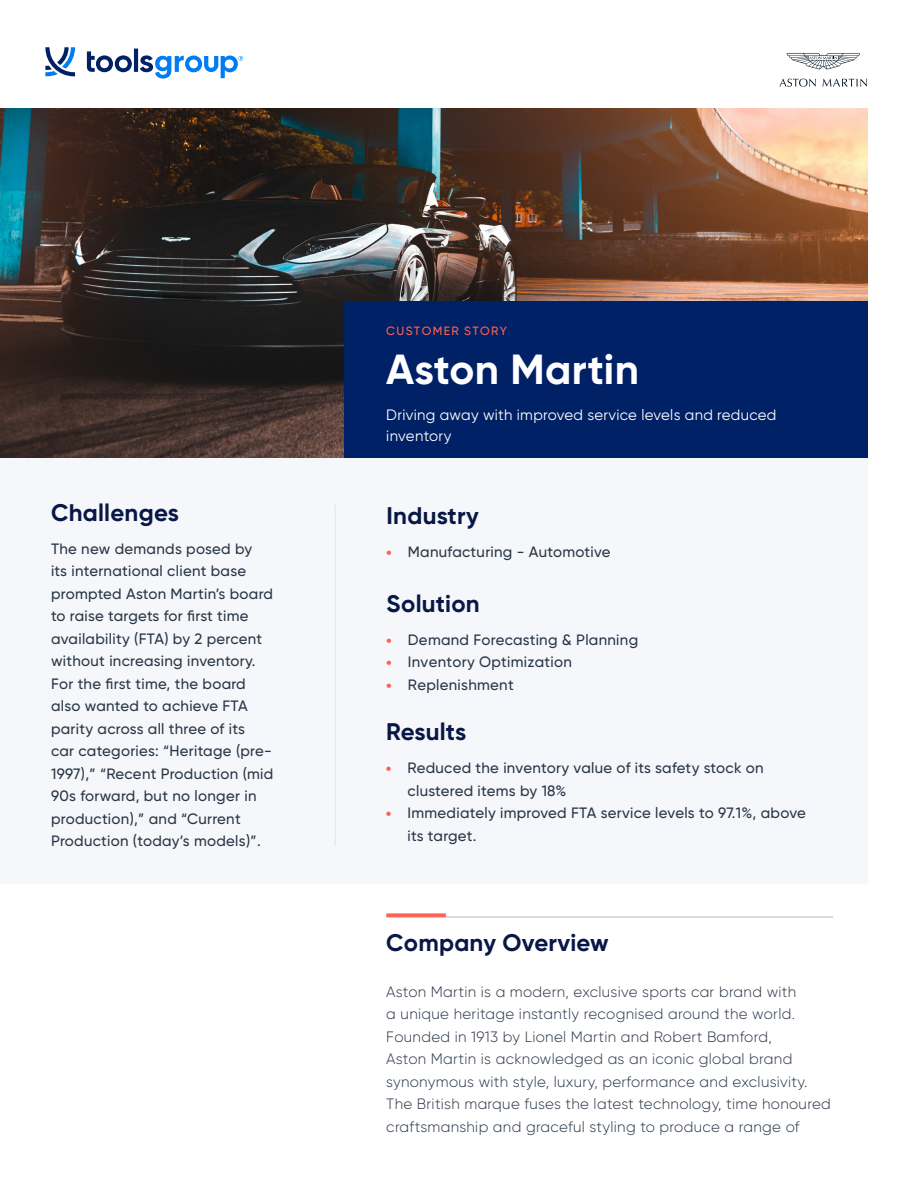
<style>
.page{position:relative;width:919px;height:1187px;background:#fff}
.page>*{position:absolute;margin:0;border:0;box-sizing:border-box;transform-origin:0 0}
.t1{font:700 42px "Gilroy";letter-spacing:.01em;color:#fff}
.t2{font:700 24px "Gilroy";letter-spacing:.01em;color:#081745}
.t3{font:500 15px/22.5px "Gilroy";letter-spacing:.02em;color:#293647}
.t4{font:300 15px/22.5px "Gilroy";letter-spacing:.02em;color:#293647}
.t5{font:15px/21px "Gilroy";letter-spacing:.02em;color:#fff}
.t6{font:500 12px "Gilroy";letter-spacing:.11em;color:#ff6154}
.s1{font-weight:800;font-size:12px;color:#ff6154}
</style>
<div class="page">
<img style="left:0;top:108px;width:867px;height:350px">
<div style="left:344px;top:301px;width:523px;height:157px;background:#002166"></div>
<div style="left:0;top:458px;width:867px;height:426px;background:#f5f7fa"></div>
<svg style="left:786px;top:53px;width:73px;height:17px"></svg>
<svg style="left:779px;top:79px;width:36px;height:8px"></svg>
<svg style="left:822px;top:79px;width:45px;height:8px"></svg>
<hr style="left:386px;top:916px;width:447px;height:1px;background:#b0bac4">
<svg style="left:386px;top:913px;width:60px;height:4px"></svg>
<hr style="left:335px;top:504px;width:1px;height:342px;background:#dee6ed">
<svg style="left:87px;top:51px;width:45px;height:21px"></svg>
<hr style="left:134px;top:49px;width:4px;height:23px;background:#002166">
<svg style="left:45px;top:47px;width:30px;height:29px"></svg>
<svg style="left:140px;top:55px;width:103px;height:23px"></svg>
<p class="t6" style="left:386px;top:324px;width:122px">CUSTOMER STORY</p>
<h1 class="t1" style="left:386px;top:343px;width:254px">Aston Martin</h1>
<p class="t5" style="left:386px;top:403px;width:391px">Driving away with improved service levels and reduced inventory</p>
<h2 class="t2" style="left:51px;top:497px;width:129px">Challenges</h2>
<h2 class="t2" style="left:386px;top:500px;width:94px">Industry</h2>
<p class="t3" style="left:51px;top:537px;width:224px">The new demands posed by<br>its international client base prompted Aston Martin’s board to raise targets for first time availability (FTA) by 2 percent without increasing inventory.<br>For the first time, the board also wanted to achieve FTA parity across all three of its<br>car categories: “Heritage (pre-<br>1997),” “Recent Production (mid<br>90s forward, but no longer in production),” and “Current<br>Production (today’s models)”.</p>
<p class="t3" style="left:386px;top:540px;width:225px"><span class="s1">•</span> Manufacturing - Automotive</p>
<h2 class="t2" style="left:386px;top:588px;width:95px">Solution</h2>
<p class="t3" style="left:386px;top:627px;width:253px"><span class="s1">•</span> Demand Forecasting &amp; Planning</p>
<p class="t3" style="left:386px;top:650px;width:187px"><span class="s1">•</span> Inventory Optimization</p>
<p class="t3" style="left:386px;top:672px;width:129px"><span class="s1">•</span> Replenishment</p>
<h2 class="t2" style="left:386px;top:717px;width:81px">Results</h2>
<p class="t3" style="left:407px;top:756px;width:357px;text-indent:-21px"><span class="s1">•</span> Reduced the inventory value of its safety stock on clustered items by 18%</p>
<p class="t3" style="left:407px;top:801px;width:400px;text-indent:-21px"><span class="s1">•</span> Immediately improved FTA service levels to 97.1%, above its target.</p>
<h2 class="t2" style="left:386px;top:927px;width:224px">Company Overview</h2>
<p class="t4" style="left:386px;top:979px;width:446px">Aston Martin is a modern, exclusive sports car brand with<br>a unique heritage instantly recognised around the world.<br>Founded in 1913 by Lionel Martin and Robert Bamford,<br>Aston Martin is acknowledged as an iconic global brand synonymous with style, luxury, performance and exclusivity.<br>The British marque fuses the latest technology, time honoured craftsmanship and graceful styling to produce a range of</p>
</div>
